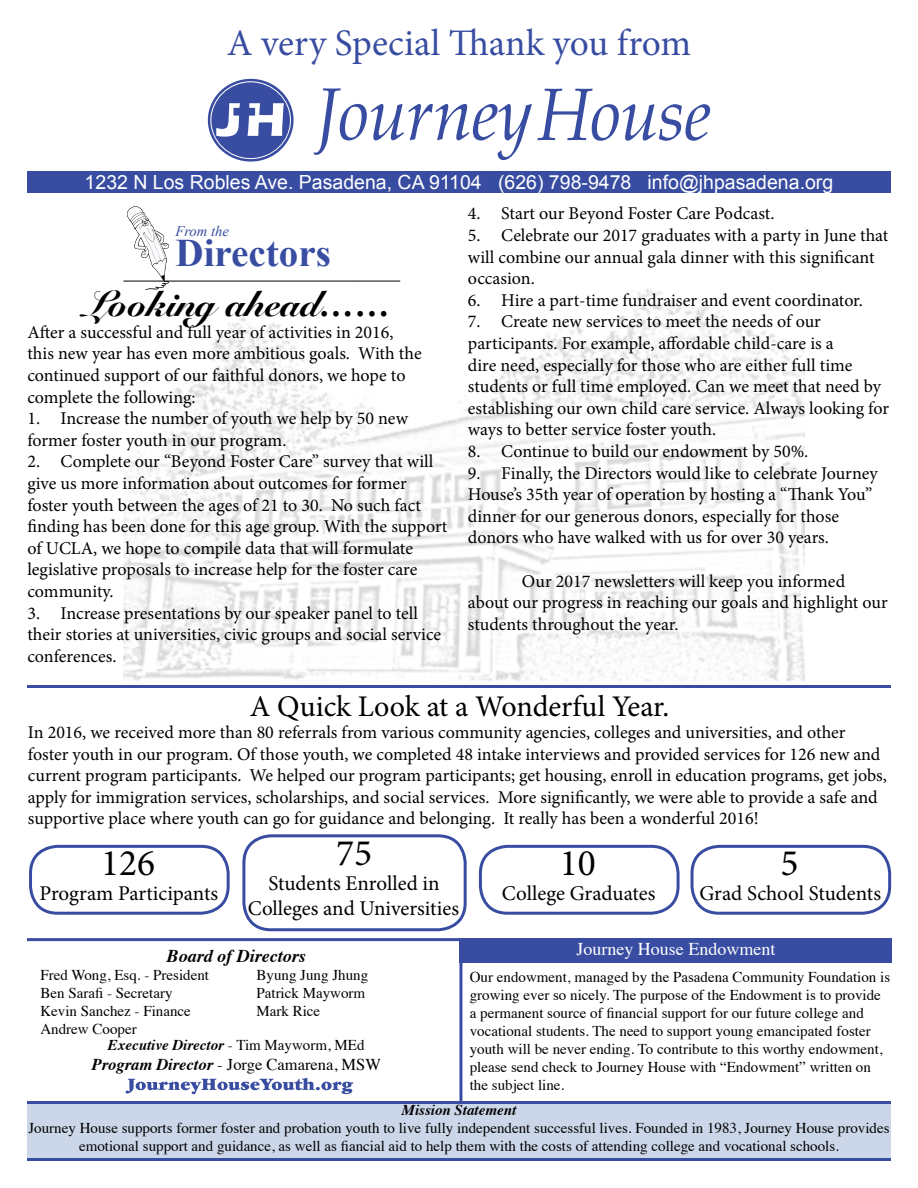
<style>
.page{position:relative;width:918px;height:1188px;background:#fff}
.page>*{position:absolute;margin:0;border:0;box-sizing:border-box;transform-origin:0 0}
.t1{font:700 39px "Times New Roman";color:#384da1}
.t2{font:37.5px "Minion Pro";color:#384da1}
.t3{font:37.5px "Minion Pro";color:#000}
.t4{font:900 36px "Snell Roundhand";color:#000}
.t5{font:30px "Minion Pro";color:#000}
.t6{font:21px/25.2px "Minion Pro";color:#000;text-align:center}
.t7{font:19.5px "Arial";color:#fff}
.t8{font:18px/21.6px "Minion Pro";color:#000}
.t9{font:18px "Times";color:#fff}
.t10{font:italic 700 18px "Times";color:#000}
.t11{font:16.5px "Times";color:#000}
.t12{font:15px/18px "Times";color:#000}
.t13{font:italic 700 15px "Times";color:#000}
.t14{font:italic 14.7px "Times New Roman";color:#384da1}
.s1{font-weight:400;font-style:normal}
.s2{font-weight:700;font-style:italic}
</style>
<div class="page">
<svg style="left:208px;top:79px;width:86px;height:83px"></svg>
<svg style="left:210px;top:81px;width:81px;height:78px"></svg>
<div style="left:211px;top:82px;width:79px;height:76px;background:#384da1;border-radius:50%"></div>
<svg style="left:216px;top:103px;width:24px;height:34px"></svg>
<svg style="left:248px;top:103px;width:36px;height:33px"></svg>
<div style="left:233px;top:108px;width:22px;height:8px;background:#384da1"></div>
<div style="left:27px;top:171px;width:864px;height:22px;background:#384da1"></div>
<svg style="left:314px;top:88px;width:396px;height:72px"></svg>
<svg style="left:126px;top:1078px;width:227px;height:16px"></svg>
<hr style="left:459px;top:962px;width:3px;height:139px;background:#384da1">
<div style="left:460px;top:938px;width:432px;height:25px;background:#384da1"></div>
<hr style="left:27px;top:938px;width:433px;height:3px;background:#384da1">
<div style="left:27px;top:1104px;width:864px;height:55px;background:#cbd6e8"></div>
<hr style="left:27px;top:1158px;width:864px;height:3px;background:#384da1">
<hr style="left:27px;top:1101px;width:864px;height:3px;background:#384da1">
<img style="left:123px;top:289px;width:681px;height:392px">
<svg style="left:127px;top:206px;width:42px;height:84px"></svg>
<hr style="left:124px;top:281px;width:276px;height:1px;background:#000">
<svg style="left:37px;top:847px;width:184px;height:62px"></svg>
<div style="left:29px;top:845px;width:201px;height:70px;border:3px solid #384da1;border-radius:27px"></div>
<div style="left:479px;top:845px;width:201px;height:70px;border:3px solid #384da1;border-radius:27px"></div>
<svg style="left:246px;top:838px;width:216px;height:129px"></svg>
<div style="left:242px;top:834px;width:225px;height:97px;border:3px solid #384da1;border-radius:27px"></div>
<svg style="left:697px;top:849px;width:187px;height:56px"></svg>
<div style="left:691px;top:845px;width:200px;height:70px;border:3px solid #384da1;border-radius:27px"></div>
<hr style="left:27px;top:685px;width:864px;height:3px;background:#384da1">
<h2 class="t2" style="left:227px;top:17px;width:466px">A very Special Thank you from</h2>
<p class="t7" style="left:85px;top:169px;width:750px">1232 N Los Robles Ave. Pasadena, CA 91104 (626) 798-9478 info@jhpasadena.org</p>
<p class="t14" style="left:176px;top:221px;width:55px">From the</p>
<h1 class="t1" style="left:176px;top:226px;width:157px">Directors</h1>
<h3 class="t4" style="left:85px;top:283px;width:309px">Looking ahead……</h3>
<p class="t8" style="left:27px;top:321px;width:396px">After a successful and full year of activities in 2016, this new year has even more ambitious goals. With the continued support of our faithful donors, we hope to complete the following:</p>
<p class="t8" style="left:27px;top:408px;width:382px">1. Increase the number of youth we help by 50 new former foster youth in our program.</p>
<p class="t8" style="left:27px;top:451px;width:421px">2. Complete our “Beyond Foster Care” survey that will give us more information about outcomes for former foster youth between the ages of 21 to 30. No such fact finding has been done for this age group. With the support of UCLA, we hope to compile data that will formulate legislative proposals to increase help for the foster care community.</p>
<p class="t8" style="left:27px;top:602px;width:415px">3. Increase presentations by our speaker panel to tell their stories at universities, civic groups and social service conferences.</p>
<p class="t8" style="left:468px;top:203px;width:308px">4. Start our Beyond Foster Care Podcast.</p>
<p class="t8" style="left:468px;top:225px;width:422px">5. Celebrate our 2017 graduates with a party in June that will combine our annual gala dinner with this significant occasion.</p>
<p class="t8" style="left:468px;top:289px;width:396px">6. Hire a part-time fundraiser and event coordinator.</p>
<p class="t8" style="left:468px;top:311px;width:423px">7. Create new services to meet the needs of our participants. For example, affordable child-care is a<br>dire need, especially for those who are either full time students or full time employed. Can we meet that need by establishing our own child care service. Always looking for ways to better service foster youth.</p>
<p class="t8" style="left:468px;top:441px;width:342px">8. Continue to build our endowment by 50%.</p>
<p class="t8" style="left:468px;top:462px;width:411px">9. Finally, the Directors would like to celebrate Journey House’s 35th year of operation by hosting a “Thank You” dinner for our generous donors, especially for those donors who have walked with us for over 30 years.</p>
<p class="t8" style="left:468px;top:570px;width:421px;text-indent:54px">Our 2017 newsletters will keep you informed about our progress in reaching our goals and highlight our students throughout the year.</p>
<h3 class="t5" style="left:250px;top:687px;width:421px">A Quick Look at a Wonderful Year.</h3>
<p class="t8" style="left:28px;top:721px;width:861px">In 2016, we received more than 80 referrals from various community agencies, colleges and universities, and other foster youth in our program. Of those youth, we completed 48 intake interviews and provided services for 126 new and current program participants. We helped our program participants; get housing, enroll in education programs, get jobs, apply for immigration services, scholarships, and social services. More significantly, we were able to provide a safe and supportive place where youth can go for guidance and belonging. It really has been a wonderful 2016!</p>
<h2 class="t3" style="left:101px;top:838px;width:56px">126</h2>
<p class="t6" style="left:39px;top:881px;width:180px">Program Participants</p>
<h2 class="t3" style="left:336px;top:828px;width:37px">75</h2>
<p class="t6" style="left:248px;top:871px;width:213px">Students Enrolled in<br>Colleges and Universities</p>
<p class="t10" style="left:167px;top:939px;width:140px">Board of Directors</p>
<p class="t12" style="left:40px;top:965px;width:170px">Fred Wong, Esq. - President<br>Ben Sarafi - Secretary<br>Kevin Sanchez - Finance<br>Andrew Cooper</p>
<p class="t12" style="left:256px;top:965px;width:113px">Byung Jung Jhung<br>Patrick Mayworm<br>Mark Rice</p>
<p class="t13" style="left:108px;top:1031px;width:258px">Executive Director <span class="s1">- Tim Mayworm, MEd</span></p>
<p class="t11" style="left:92px;top:1049px;width:291px"><span class="s2">Program Director</span> - Jorge Camarena, MSW</p>
<h2 class="t3" style="left:560px;top:838px;width:37px">10</h2>
<p class="t6" style="left:502px;top:881px;width:155px">College Graduates</p>
<h2 class="t3" style="left:781px;top:838px;width:19px">5</h2>
<p class="t6" style="left:699px;top:881px;width:183px">Grad School Students</p>
<p class="t9" style="left:576px;top:932px;width:200px">Journey House Endowment</p>
<p class="t12" style="left:470px;top:967px;width:422px">Our endowment, managed by the Pasadena Community Foundation is growing ever so nicely. The purpose of the Endowment is to provide a permanent source of financial support for our future college and vocational students. The need to support young emancipated foster youth will be never ending. To contribute to this worthy endowment, please send check to Journey House with “Endowment” written on the subject line.</p>
<p class="t13" style="left:402px;top:1096px;width:116px">Mission Statement</p>
<p class="t12" style="left:28px;top:1118px;width:863px;text-align:center">Journey House supports former foster and probation youth to live fully independent successful lives. Founded in 1983, Journey House provides emotional support and guidance, as well as fiancial aid to help them with the costs of attending college and vocational schools.</p>
</div>
